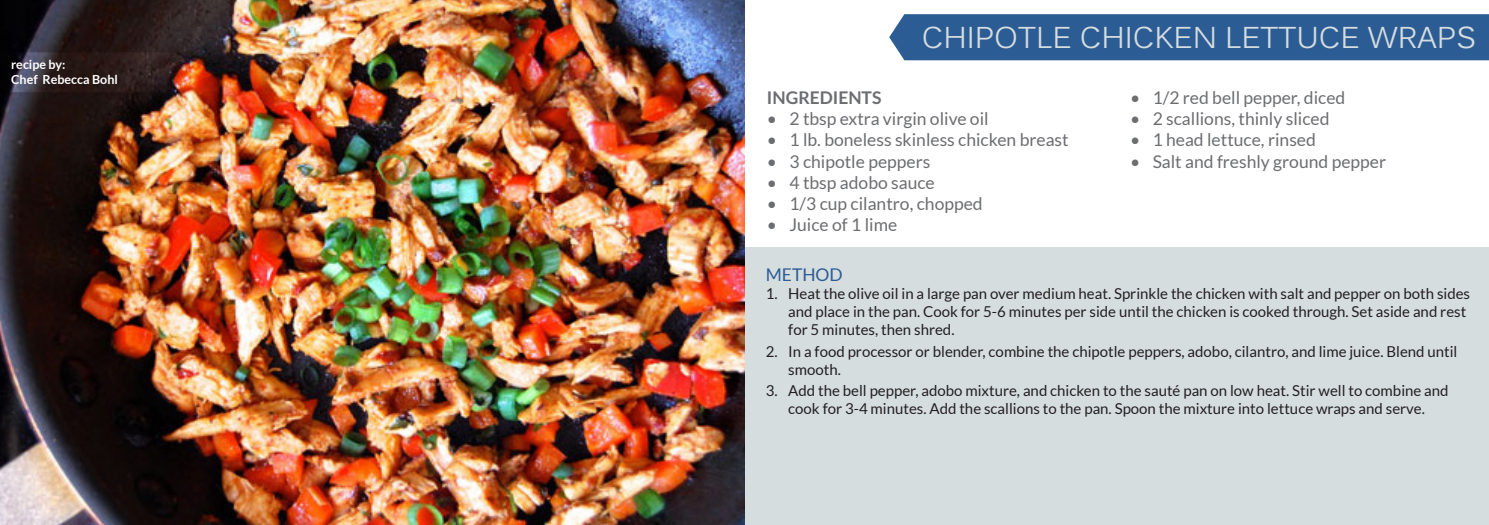
<style>
.page{position:relative;width:1489px;height:525px;background:#fff}
.page>*{position:absolute;margin:0;border:0;box-sizing:border-box;transform-origin:0 0}
.Captions{font:30px "Kalinga";color:#d5dddf}
.t1{font:17.5px "Lato";color:#6c6d70}
.Heading_2{font:700 17.5px "Lato";color:#6c6d70}
.Body{font:17.5px "Lato";color:#2c5c94}
.t2{font:15px/18px "Lato";color:#231f20}
.Captions-2{font:700 12.5px "Lato";color:#fff}
</style>
<div class="page">
<div style="left:723px;top:247px;width:765px;height:277px;background:#d5dddf"></div>
<div style="left:889px;top:14px;width:599px;height:46px;background:#2c5c94"></div>
<img style="left:0;top:0;width:744px;height:524px">
<img style="left:0;top:52px;width:218px;height:40px">
<p class="Captions-2" style="left:11px;top:57px;width:56px">recipe by:</p>
<p class="Captions-2" style="left:11px;top:72px;width:108px">Chef Rebecca Bohl</p>
<p class="Captions" style="left:921px;top:18px;width:556px">CHIPOTLE CHICKEN LETTUCE WRAPS</p>
<p class="Heading_2" style="left:767px;top:88px;width:116px">INGREDIENTS</p>
<p class="t1" style="left:767px;top:109px;width:223px">• 2 tbsp extra virgin olive oil</p>
<p class="t1" style="left:767px;top:130px;width:303px">• 1 lb. boneless skinless chicken breast</p>
<p class="t1" style="left:767px;top:151px;width:165px">• 3 chipotle peppers</p>
<p class="t1" style="left:767px;top:172px;width:169px">• 4 tbsp adobo sauce</p>
<p class="t1" style="left:767px;top:193px;width:217px">• 1/3 cup cilantro, chopped</p>
<p class="t1" style="left:767px;top:214px;width:132px">• Juice of 1 lime</p>
<p class="t1" style="left:1130px;top:88px;width:217px">• 1/2 red bell pepper, diced</p>
<p class="t1" style="left:1130px;top:109px;width:201px">• 2 scallions, thinly sliced</p>
<p class="t1" style="left:1130px;top:130px;width:187px">• 1 head lettuce, rinsed</p>
<p class="t1" style="left:1130px;top:151px;width:257px">• Salt and freshly ground pepper</p>
<p class="Body" style="left:765px;top:265px;width:78px">METHOD</p>
<p class="t2" style="left:788px;top:284px;width:683px;text-indent:-22px">1. Heat the olive oil in a large pan over medium heat. Sprinkle the chicken with salt and pepper on both sides and place in the pan. Cook for 5-6 minutes per side until the chicken is cooked through. Set aside and rest for 5 minutes, then shred.</p>
<p class="t2" style="left:788px;top:342px;width:670px;text-indent:-22px">2. In a food processor or blender, combine the chipotle peppers, adobo, cilantro, and lime juice. Blend until smooth.</p>
<p class="t2" style="left:765px;top:381px;width:684px;text-align:center">3. Add the bell pepper, adobo mixture, and chicken to the sauté pan on low heat. Stir well to combine and cook for 3-4 minutes. Add the scallions to the pan. Spoon the mixture into lettuce wraps and serve.</p>
</div>
